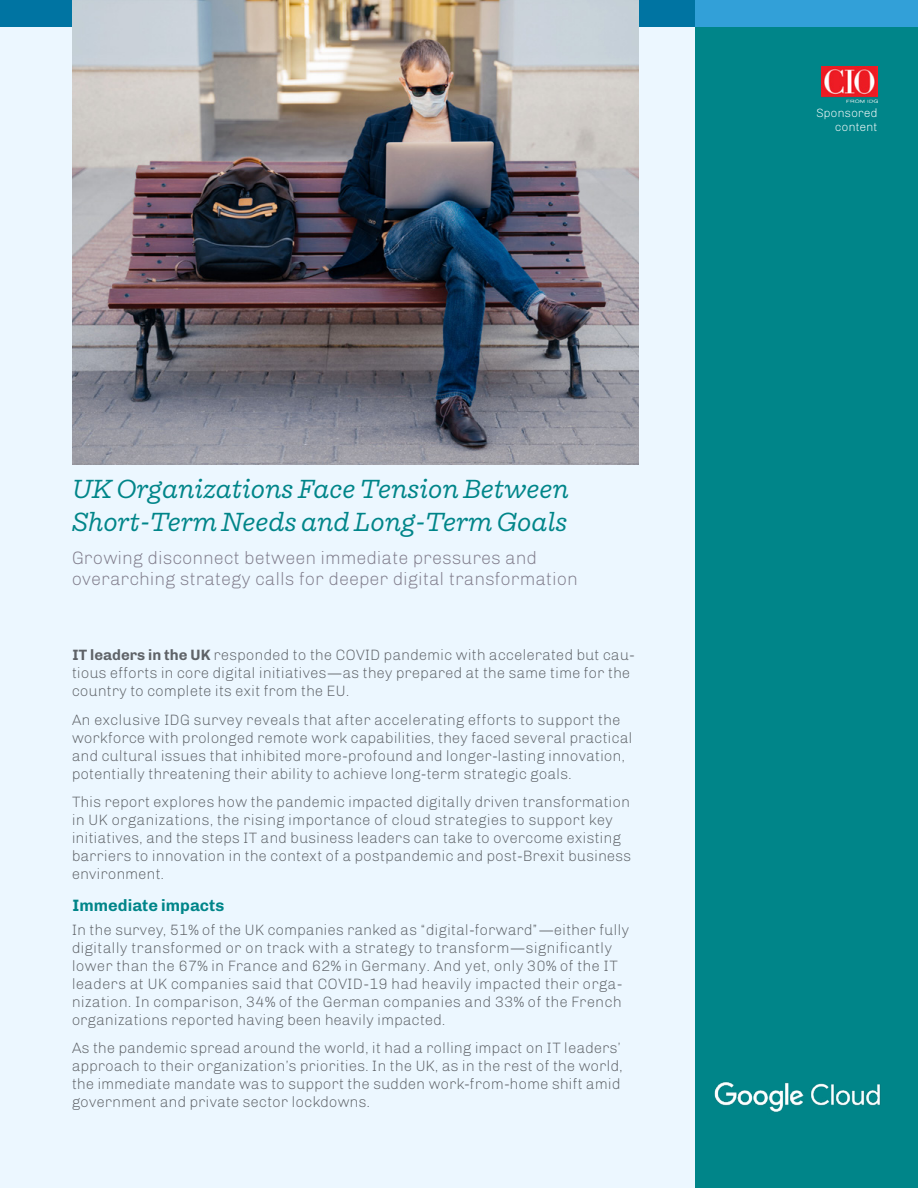
<style>
.page{position:relative;width:918px;height:1188px;background:#ecf7ff}
.page>*{position:absolute;margin:0;border:0;box-sizing:border-box;transform-origin:0 0}
.t1{font:italic 30px/33px "Equitan Slab";color:#008589}
.t2{font:300 18px/21px "Chivo";color:#807c8b}
.t3{font:700 16.5px "Chivo";color:#008589}
.t4{font:300 15px/18px "Chivo";color:#5f6368}
.t5{font:300 12px/13.5px "Chivo";color:#fff;text-align:right}
.s1{font-weight:700}
</style>
<div class="page">
<div style="left:695px;top:26px;width:223px;height:1162px;background:#008589"></div>
<img style="left:714px;top:1080px;width:170px;height:38px">
<img style="left:822px;top:67px;width:55px;height:36px">
<div style="left:0;top:0;width:882px;height:26px;background:#0074a2"></div>
<div style="left:696px;top:0;width:222px;height:26px;background:#32a0d8"></div>
<img style="left:72px;top:0;width:567px;height:464px">
<h1 class="t1" style="left:72px;top:471px;width:498px">UK Organizations Face Tension Between<br>Short-Term Needs and Long-Term Goals</h1>
<p class="t2" style="left:72px;top:547px;width:508px">Growing disconnect between immediate pressures and overarching strategy calls for deeper digital transformation</p>
<p class="t4" style="left:72px;top:646px;width:565px"><span class="s1">IT leaders in the UK</span> responded to the COVID pandemic with accelerated but cau&shy;tious efforts in core digital initiatives—as they prepared at the same time for the country to complete its exit from the EU.</p>
<p class="t4" style="left:72px;top:710px;width:562px">An exclusive IDG survey reveals that after accelerating efforts to support the workforce with prolonged remote work capabilities, they faced several practical and cultural issues that inhibited more-profound and longer-lasting innovation, potentially threatening their ability to achieve long-term strategic goals.</p>
<p class="t4" style="left:72px;top:793px;width:561px">This report explores how the pandemic impacted digitally driven transformation in UK organizations, the rising importance of cloud strategies to support key initiatives, and the steps IT and business leaders can take to overcome existing barriers to innovation in the context of a postpandemic and post-Brexit business environment.</p>
<p class="t3" style="left:72px;top:895px;width:154px">Immediate impacts</p>
<p class="t4" style="left:72px;top:920px;width:559px">In the survey, 51% of the UK companies ranked as “digital-forward”—either fully digitally transformed or on track with a strategy to transform—significantly lower than the 67% in France and 62% in Germany. And yet, only 30% of the IT leaders at UK companies said that COVID-19 had heavily impacted their orga&shy;nization. In comparison, 34% of the German companies and 33% of the French organizations reported having been heavily impacted.</p>
<p class="t4" style="left:72px;top:1039px;width:553px">As the pandemic spread around the world, it had a rolling impact on IT leaders’ approach to their organization’s priorities. In the UK, as in the rest of the world, the immediate mandate was to support the sudden work-from-home shift amid government and private sector lockdowns.</p>
<p class="t5" style="left:816px;top:106px;width:63px">Sponsored content</p>
</div>
